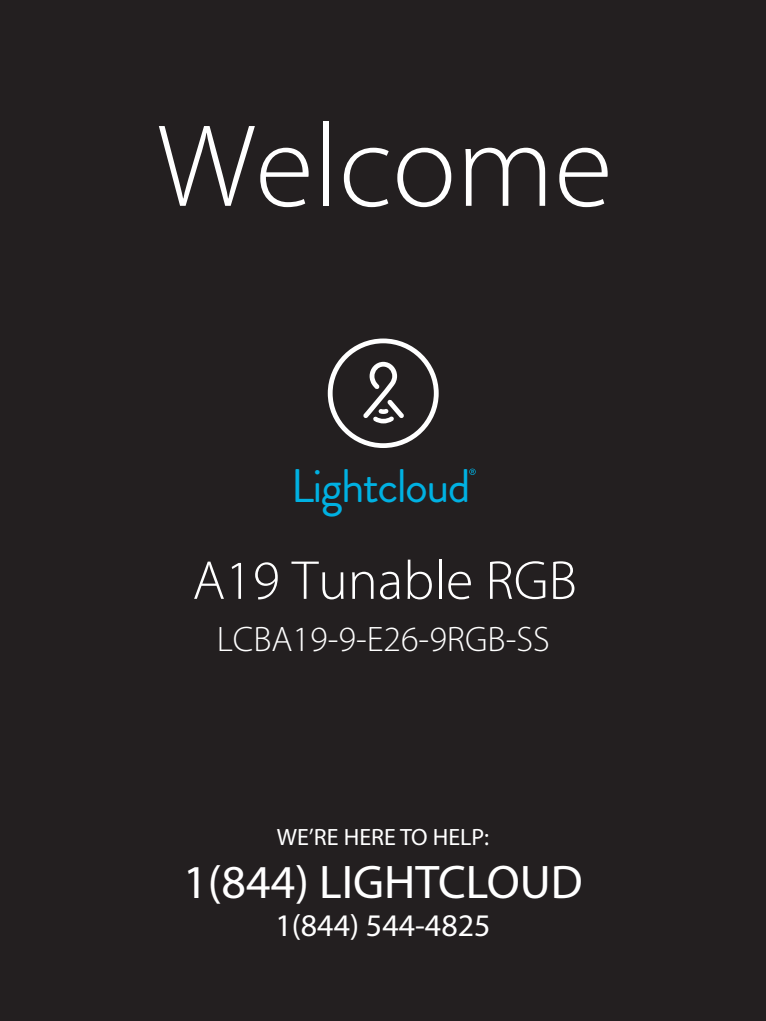
<style>
.page{position:relative;width:766px;height:1021px;background:#fff}
.page>*{position:absolute;margin:0;border:0;box-sizing:border-box;transform-origin:0 0}
.t1{font:300 118.4px "Myriad Pro";color:#fff}
.t2{font:300 55.2px "Myriad Pro";color:#fff}
.t3{font:47.2px "Myriad Pro";color:#fff}
.t4{font:47.2px "Brandon Grotesque";letter-spacing:-.035em;color:#00b1e2}
.t5{font:300 35.6px "Myriad Pro";color:#fff}
.t6{font:31.6px "Myriad Pro";color:#fff}
.t7{font:23.6px "Myriad Pro";color:#fff}
</style>
<div class="page">
<div style="left:0;top:0;width:765px;height:1020px;background:#231f20"></div>
<svg style="left:469px;top:468px;width:6px;height:7px"></svg>
<svg style="left:328px;top:338px;width:110px;height:110px"></svg>
<h1 class="t1" style="left:157px;top:95px;width:457px">Welcome</h1>
<h3 class="t4" style="left:291px;top:453px;width:181px">Lightcloud</h3>
<h2 class="t2" style="left:192px;top:547px;width:386px">A19 Tunable RGB</h2>
<p class="t5" style="left:217px;top:617px;width:334px">LCBA19-9-E26-9RGB-SS</p>
<p class="t7" style="left:277px;top:824px;width:213px">WE’RE HERE TO HELP:</p>
<h3 class="t3" style="left:183px;top:856px;width:401px">1(844) LIGHTCLOUD</h3>
<p class="t6" style="left:275px;top:907px;width:217px">1(844) 544-4825</p>
</div>
